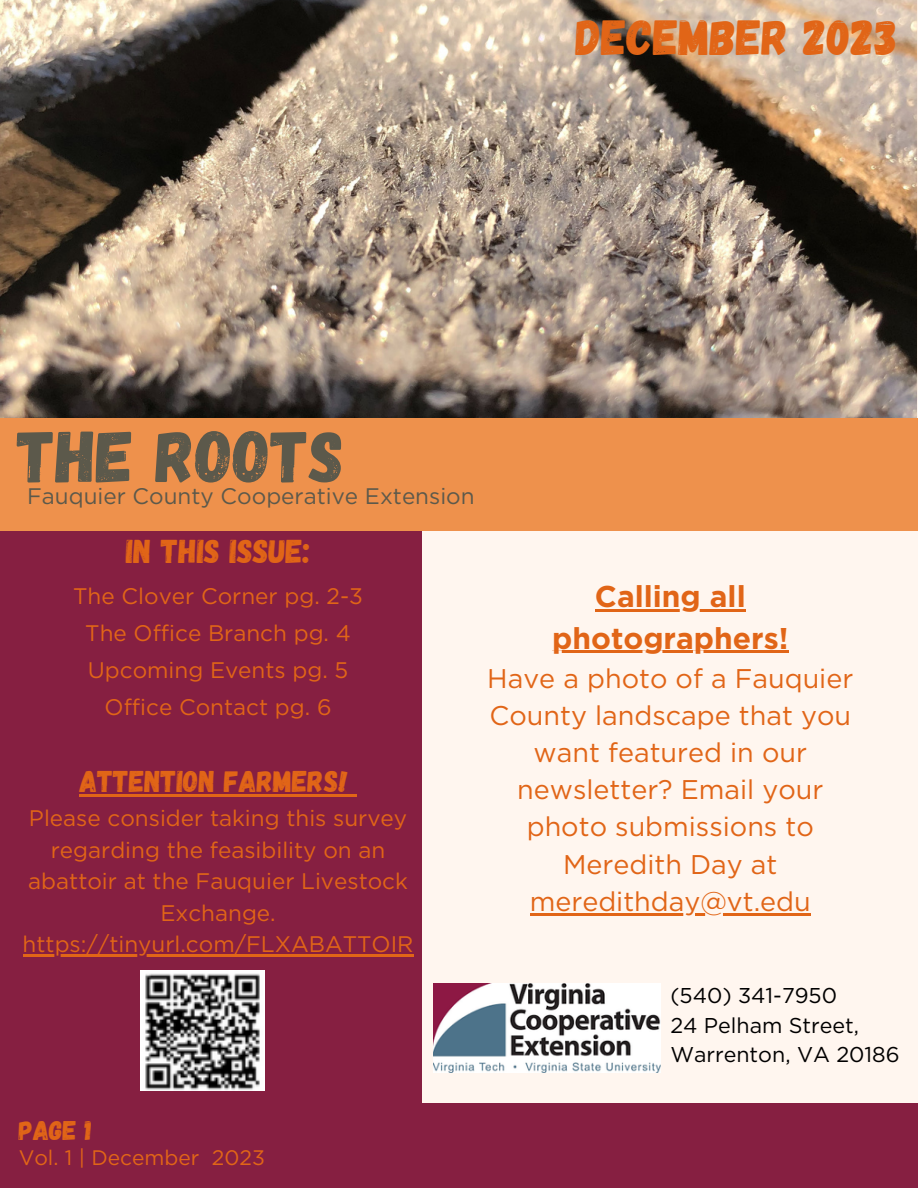
<style>
.page{position:relative;width:918px;height:1188px;background:#fff6ef}
.page>*{position:absolute;margin:0;border:0;box-sizing:border-box;transform-origin:0 0}
.t1{font:72.75px "Gagalin";color:#5c594b}
.t2{font:49.2px "Gagalin";color:#e16517}
.t3{font:33px "Gagalin";color:#e16517}
.t4{font:700 30px/41.7px "Gotham";color:#e16517;text-align:center}
.t5{font:30px "Gagalin";color:#e16517}
.t6{font:27px/37.2px "Gotham";color:#e16517;text-align:center}
.t7{font:27px "Gagalin";color:#e16517}
.t8{font:22.5px/31.5px "Gotham";color:#e16517;text-align:center}
.t9{font:22.5px "Gotham";color:#5c594b}
.t10{font:21.45px "Gotham";color:#000}
.t11{font:21px "Gotham";color:#e16517}
</style>
<div class="page">
<img style="left:1px;top:0;width:916px;height:419px">
<div style="left:0;top:419px;width:918px;height:112px;background:#ee914c"></div>
<div style="left:0;top:531px;width:421px;height:578px;background:#861f41"></div>
<img style="left:433px;top:984px;width:228px;height:89px">
<div style="left:0;top:1104px;width:918px;height:84px;background:#861f41"></div>
<img style="left:140px;top:970px;width:124px;height:121px">
<hr style="left:595px;top:609px;width:151px;height:2px;background:#e16517">
<hr style="left:552px;top:651px;width:237px;height:2px;background:#e16517">
<hr style="left:530px;top:913px;width:281px;height:2px;background:#e16517">
<hr style="left:79px;top:795px;width:269px;height:2px;background:#e16517">
<svg style="left:348px;top:795px;width:9px;height:2px"></svg>
<hr style="left:23px;top:954px;width:391px;height:3px;background:#e16517">
<p class="t2" style="left:576px;top:5px;width:323px">DECEMBER 2023</p>
<p class="t1" style="left:17px;top:409px;width:328px">THE ROOTS</p>
<p class="t9" style="left:27px;top:482px;width:449px">Fauquier County Cooperative Extension</p>
<p class="t3" style="left:126px;top:530px;width:185px">IN THIS ISSUE:</p>
<p class="t8" style="left:73px;top:580px;width:291px">The Clover Corner pg. 2-3</p>
<p class="t8" style="left:85px;top:617px;width:267px">The Office Branch pg. 4</p>
<p class="t8" style="left:88px;top:654px;width:262px">Upcoming Events pg. 5</p>
<p class="t8" style="left:105px;top:691px;width:229px">Office Contact pg. 6</p>
<p class="t5" style="left:79px;top:762px;width:270px">ATTENTION FARMERS!</p>
<p class="t8" style="left:28px;top:802px;width:381px">Please consider taking this survey regarding the feasibility on an abattoir at the Fauquier Livestock<br>Exchange.</p>
<p class="t8" style="left:23px;top:928px;width:392px">https://tinyurl.com/FLXABATTOIR</p>
<p class="t4" style="left:552px;top:575px;width:238px">Calling all photographers!</p>
<p class="t6" style="left:487px;top:660px;width:368px">Have a photo of a Fauquier<br>County landscape that you want featured in our newsletter? Email your photo submissions to<br>Meredith Day at meredithday@vt.edu</p>
<p class="t10" style="left:670px;top:982px;width:168px">(540) 341-7950</p>
<p class="t10" style="left:670px;top:1012px;width:190px">24 Pelham Street,</p>
<p class="t10" style="left:670px;top:1042px;width:231px">Warrenton, VA 20186</p>
<p class="t7" style="left:19px;top:1113px;width:75px">PAGE 1</p>
<p class="t11" style="left:19px;top:1145px;width:248px">Vol. 1 | December 2023</p>
</div>
